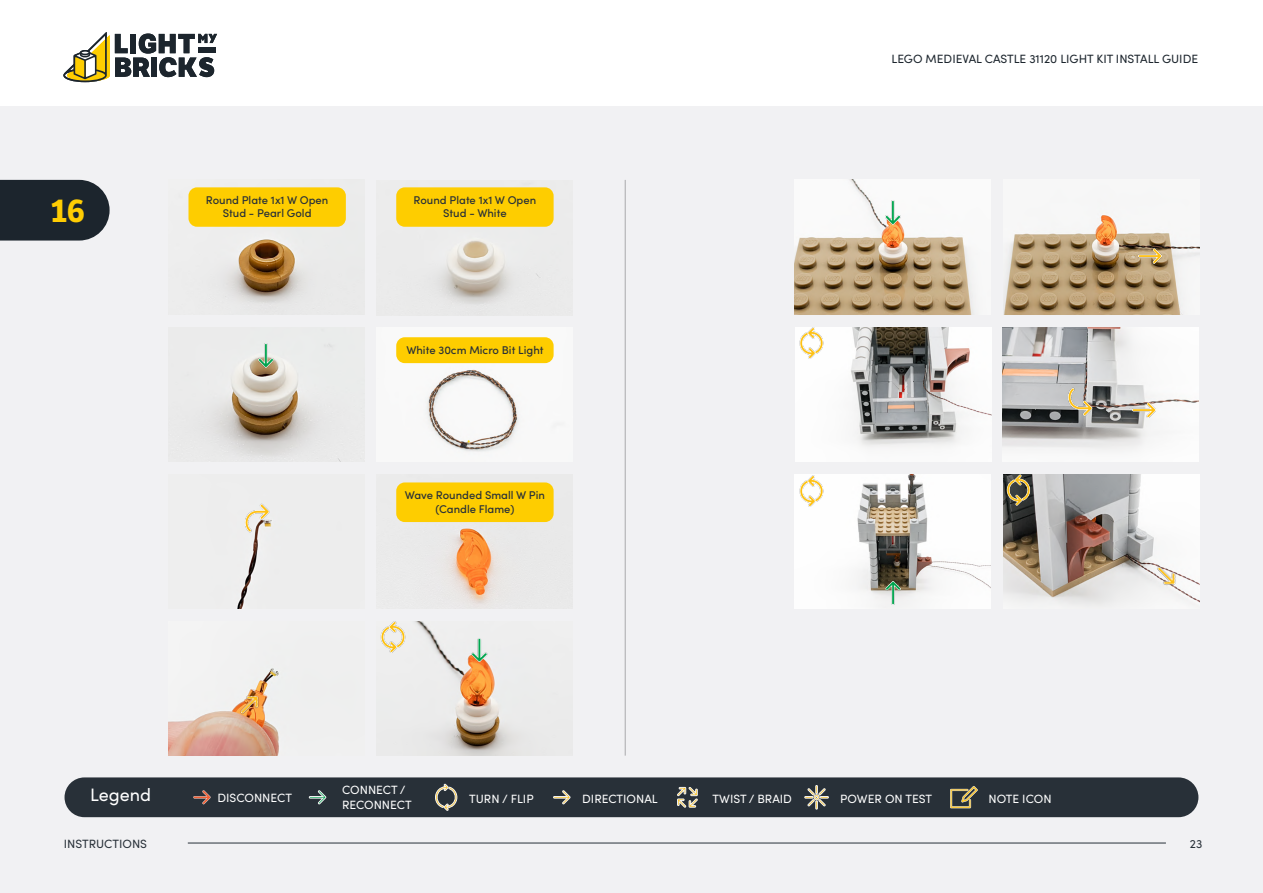
<style>
.page{position:relative;width:1263px;height:893px;background:#fff}
.page>*{position:absolute;margin:0;border:0;box-sizing:border-box;transform-origin:0 0}
.t1{font:700 31.5px "LFT Etica";color:#ffcd03}
.t2{font:18px "Sofia Pro";color:#fff}
.t3{font:12px/14.4px "Sofia Pro";color:#fff}
.t4{font:12px "Sofia Pro";color:#1c252d}
.t5{font:12px "Sofia Pro";color:#283038}
.t6{font:500 11.25px/13.5px "Sofia Pro";color:#283038;text-align:center}
</style>
<div class="page">
<svg style="left:63px;top:32px;width:154px;height:50px"></svg>
<div style="left:0;top:106px;width:1263px;height:787px;background:#f1f1f3"></div>
<hr style="left:188px;top:843px;width:978px;height:1px;background:#283038">
<img style="left:209px;top:187px;width:155px;height:127px">
<img style="left:386px;top:182px;width:187px;height:133px">
<img style="left:168px;top:329px;width:194px;height:132px">
<img style="left:237px;top:534px;width:21px;height:74px">
<img style="left:380px;top:487px;width:193px;height:121px">
<img style="left:168px;top:668px;width:111px;height:88px">
<img style="left:393px;top:621px;width:162px;height:135px">
<svg style="left:0;top:180px;width:110px;height:61px;background:#2a333a"></svg>
<hr style="left:625px;top:180px;width:1px;height:576px;background:#000">
<div style="left:65px;top:777px;width:1133px;height:40px;background:#283038;border-radius:20px"></div>
<svg style="left:193px;top:790px;width:18px;height:14px"></svg>
<svg style="left:309px;top:790px;width:17px;height:14px"></svg>
<svg style="left:553px;top:790px;width:17px;height:14px"></svg>
<svg style="left:435px;top:784px;width:23px;height:27px"></svg>
<svg style="left:677px;top:787px;width:21px;height:21px"></svg>
<svg style="left:804px;top:785px;width:25px;height:24px"></svg>
<svg style="left:950px;top:786px;width:28px;height:22px"></svg>
<img style="left:794px;top:180px;width:178px;height:134px">
<img style="left:795px;top:327px;width:196px;height:134px">
<img style="left:1002px;top:327px;width:196px;height:134px">
<img style="left:1003px;top:215px;width:196px;height:99px">
<img style="left:794px;top:474px;width:196px;height:134px">
<img style="left:1003px;top:474px;width:196px;height:129px">
<img style="left:1003px;top:474px;width:30px;height:31px">
<img style="left:795px;top:475px;width:31px;height:32px">
<img style="left:795px;top:328px;width:31px;height:31px">
<img style="left:380px;top:621px;width:28px;height:32px">
<img style="left:1064px;top:386px;width:31px;height:32px">
<img style="left:245px;top:503px;width:27px;height:31px">
<img style="left:1144px;top:554px;width:44px;height:45px">
<img style="left:1128px;top:394px;width:31px;height:32px">
<img style="left:1134px;top:241px;width:32px;height:31px">
<img style="left:228px;top:682px;width:45px;height:44px">
<img style="left:877px;top:577px;width:32px;height:31px">
<img style="left:877px;top:197px;width:32px;height:31px">
<img style="left:464px;top:634px;width:31px;height:31px">
<img style="left:250px;top:340px;width:32px;height:31px">
<img style="left:396px;top:338px;width:157px;height:113px">
<div style="left:396px;top:337px;width:158px;height:26px;background:#fecd00;border-radius:9px"></div>
<div style="left:396px;top:482px;width:158px;height:40px;background:#fecd00;border-radius:9px"></div>
<div style="left:188px;top:187px;width:158px;height:40px;background:#fecd00;border-radius:9px"></div>
<div style="left:396px;top:187px;width:158px;height:40px;background:#fecd00;border-radius:9px"></div>
<h1 class="t1" style="left:51px;top:191px;width:36px">16</h1>
<p class="t6" style="left:206px;top:193px;width:124px">Round Plate 1x1 W Open<br>Stud - Pearl Gold</p>
<p class="t6" style="left:414px;top:193px;width:124px">Round Plate 1x1 W Open<br>Stud - White</p>
<p class="t6" style="left:406px;top:342px;width:139px">White 30cm Micro Bit Light</p>
<p class="t6" style="left:405px;top:488px;width:142px">Wave Rounded Small W Pin (Candle Flame)</p>
<p class="t4" style="left:891px;top:50px;width:308px">LEGO MEDIEVAL CASTLE 31120 LIGHT KIT INSTALL GUIDE</p>
<h2 class="t2" style="left:90px;top:781px;width:62px">Legend</h2>
<p class="t3" style="left:217px;top:790px;width:76px">DISCONNECT</p>
<p class="t3" style="left:342px;top:782px;width:71px">CONNECT /<br>RECONNECT</p>
<p class="t3" style="left:469px;top:791px;width:66px">TURN / FLIP</p>
<p class="t3" style="left:582px;top:791px;width:77px">DIRECTIONAL</p>
<p class="t3" style="left:713px;top:791px;width:81px">TWIST / BRAID</p>
<p class="t3" style="left:840px;top:791px;width:93px">POWER ON TEST</p>
<p class="t3" style="left:988px;top:791px;width:65px">NOTE ICON</p>
<p class="t5" style="left:64px;top:835px;width:85px">INSTRUCTIONS</p>
<p class="t5" style="left:1190px;top:835px;width:14px">23</p>
</div>
